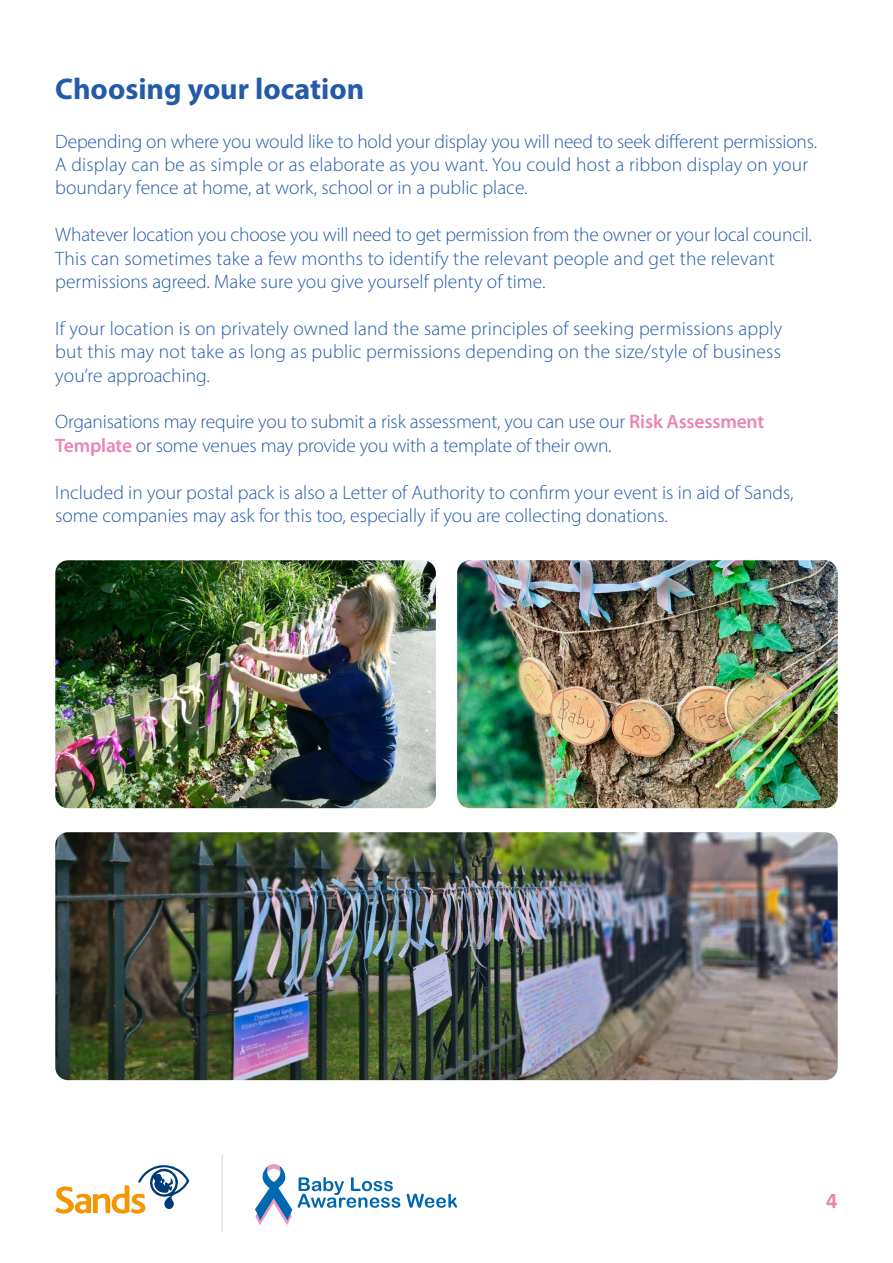
<style>
.page{position:relative;width:893px;height:1263px;background:#fff}
.page>*{position:absolute;margin:0;border:0;box-sizing:border-box;transform-origin:0 0}
.t1{font:700 30px "Myriad Pro";color:#245ba7}
.t2{font:700 22.5px "Calibri";color:#eb84b4}
.t3{font:300 19.5px/23.4px "Myriad Pro";color:#245ba7}
.s1{font-weight:600;color:#eb84b4}
</style>
<div class="page">
<svg style="left:255px;top:1164px;width:37px;height:61px"></svg>
<svg style="left:298px;top:1177px;width:102px;height:31px"></svg>
<svg style="left:407px;top:1194px;width:50px;height:14px"></svg>
<svg style="left:55px;top:1165px;width:134px;height:49px"></svg>
<hr style="left:222px;top:1155px;width:1px;height:77px;background:#ddd">
<img style="left:55px;top:560px;width:381px;height:248px">
<img style="left:457px;top:560px;width:381px;height:248px">
<img style="left:55px;top:832px;width:783px;height:248px">
<h1 class="t1" style="left:55px;top:69px;width:310px">Choosing your location</h1>
<p class="t3" style="left:55px;top:129px;width:763px">Depending on where you would like to hold your display you will need to seek different permissions.<br>A display can be as simple or as elaborate as you want. You could host a ribbon display on your boundary fence at home, at work, school or in a public place.</p>
<p class="t3" style="left:55px;top:223px;width:758px">Whatever location you choose you will need to get permission from the owner or your local council.<br>This can sometimes take a few months to identify the relevant people and get the relevant permissions agreed. Make sure you give yourself plenty of time.</p>
<p class="t3" style="left:55px;top:316px;width:729px;text-align:justify">If your location is on privately owned land the same principles of seeking permissions apply but this may not take as long as public permissions depending on the size/style of business you’re approaching.</p>
<p class="t3" style="left:55px;top:410px;width:710px">Organisations may require you to submit a risk assessment, you can use our <span class="s1">Risk Assessment<br>Template</span> or some venues may provide you with a template of their own.</p>
<p class="t3" style="left:55px;top:480px;width:740px">Included in your postal pack is also a Letter of Authority to confirm your event is in aid of Sands, some companies may ask for this too, especially if you are collecting donations.</p>
<p class="t2" style="left:826px;top:1186px;width:13px">4</p>
</div>
